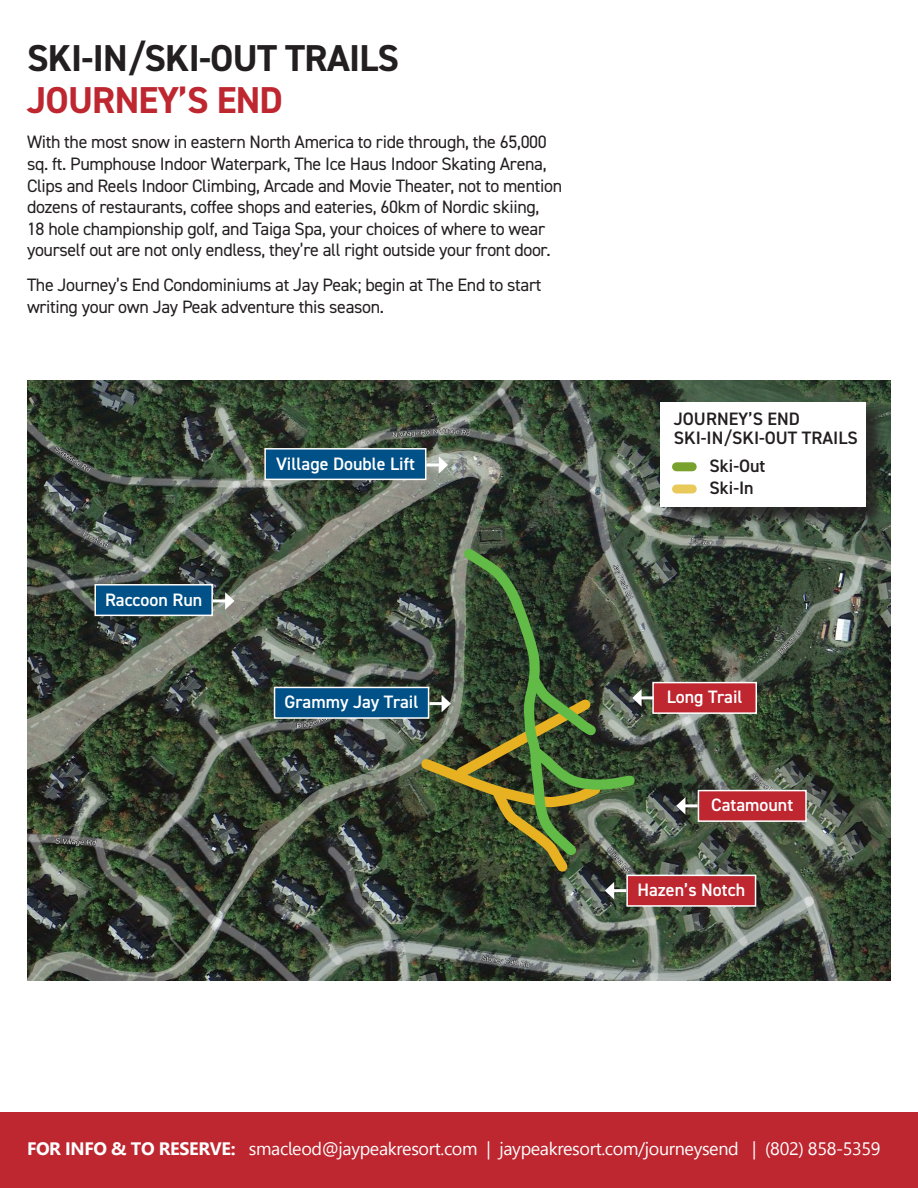
<style>
.page{position:relative;width:918px;height:1188px;background:#fff}
.page>*{position:absolute;margin:0;border:0;box-sizing:border-box;transform-origin:0 0}
.t1{font:700 37.5px "DIN2014";letter-spacing:-.02em;color:#231f20}
.t2{font:700 37.5px "DIN2014";letter-spacing:-.02em;color:#be2630}
.t3{font:18px/21.6px "DIN2014";letter-spacing:-.02em;color:#231f20}
.t4{font:18px "Leelawadee";letter-spacing:-.02em;color:#fff}
.t5{font:600 18px "DIN2014";color:#fff}
.t6{font:600 18px/19.5px "DIN2014";color:#231f20}
.s1{font-weight:700}
</style>
<div class="page">
<div style="left:0;top:1112px;width:918px;height:76px;background:#be2630"></div>
<img style="left:27px;top:381px;width:864px;height:600px">
<svg style="left:27px;top:451px;width:474px;height:530px;background:#465043"></svg>
<div style="left:627px;top:875px;width:129px;height:31px;background:#be2630"></div>
<div style="left:626px;top:875px;width:130px;height:32px;border:2px solid #fff"></div>
<div style="left:698px;top:791px;width:108px;height:30px;background:#be2630"></div>
<div style="left:698px;top:790px;width:109px;height:32px;border:2px solid #fff"></div>
<hr style="left:683px;top:804px;width:15px;height:3px;background:#fff">
<svg style="left:676px;top:797px;width:9px;height:18px"></svg>
<div style="left:653px;top:683px;width:103px;height:30px;background:#be2630"></div>
<div style="left:652px;top:682px;width:105px;height:32px;border:2px solid #fff"></div>
<hr style="left:639px;top:696px;width:15px;height:3px;background:#fff">
<div style="left:265px;top:449px;width:161px;height:30px;background:#005187"></div>
<div style="left:264px;top:448px;width:162px;height:32px;border:2px solid #fff"></div>
<hr style="left:426px;top:463px;width:15px;height:3px;background:#fff">
<svg style="left:439px;top:456px;width:9px;height:18px"></svg>
<div style="left:275px;top:687px;width:154px;height:31px;background:#005187"></div>
<div style="left:274px;top:687px;width:155px;height:32px;border:2px solid #fff"></div>
<svg style="left:416px;top:544px;width:226px;height:355px;background:#465437"></svg>
<div style="left:663px;top:404px;width:222px;height:122px;background:#231f20;opacity:.75"></div>
<div style="left:661px;top:402px;width:205px;height:105px;background:#fff"></div>
<div style="left:676px;top:462px;width:16px;height:9px;background:#78a22d"></div>
<div style="left:676px;top:484px;width:16px;height:10px;background:#e8c95a"></div>
<div style="left:95px;top:585px;width:117px;height:30px;background:#005187"></div>
<div style="left:94px;top:584px;width:119px;height:32px;border:2px solid #fff"></div>
<hr style="left:213px;top:599px;width:15px;height:3px;background:#fff">
<svg style="left:225px;top:592px;width:10px;height:18px"></svg>
<p class="t1" style="left:27px;top:33px;width:374px">SKI-IN/SKI-OUT TRAILS</p>
<p class="t2" style="left:27px;top:75px;width:257px">JOURNEY’S END</p>
<p class="t3" style="left:27px;top:131px;width:537px">With the most snow in eastern North America to ride through, the 65,000 sq. ft. Pumphouse Indoor Waterpark, The Ice Haus Indoor Skating Arena, Clips and Reels Indoor Climbing, Arcade and Movie Theater, not to mention dozens of restaurants, coffee shops and eateries, 60km of Nordic skiing,<br>18 hole championship golf, and Taiga Spa, your choices of where to wear yourself out are not only endless, they’re all right outside your front door.</p>
<p class="t3" style="left:27px;top:274px;width:516px">The Journey’s End Condominiums at Jay Peak; begin at The End to start writing your own Jay Peak adventure this season.</p>
<p class="t5" style="left:105px;top:587px;width:99px">Raccoon Run</p>
<p class="t5" style="left:276px;top:451px;width:140px">Village Double Lift</p>
<p class="t5" style="left:285px;top:690px;width:135px">Grammy Jay Trail</p>
<p class="t6" style="left:674px;top:408px;width:185px">JOURNEY’S END<br>SKI-IN/SKI-OUT TRAILS</p>
<p class="t6" style="left:710px;top:478px;width:46px">Ski-In</p>
<p class="t6" style="left:710px;top:456px;width:57px">Ski-Out</p>
<p class="t5" style="left:667px;top:685px;width:77px">Long Trail</p>
<p class="t5" style="left:711px;top:793px;width:83px">Catamount</p>
<p class="t5" style="left:637px;top:878px;width:109px">Hazen’s Notch</p>
<p class="t4" style="left:27px;top:1138px;width:855px"><span class="s1">FOR INFO &amp; TO RESERVE:</span> smacleod@jaypeakresort.com | jaypeakresort.com/journeysend | (802) 858-5359</p>
</div>
